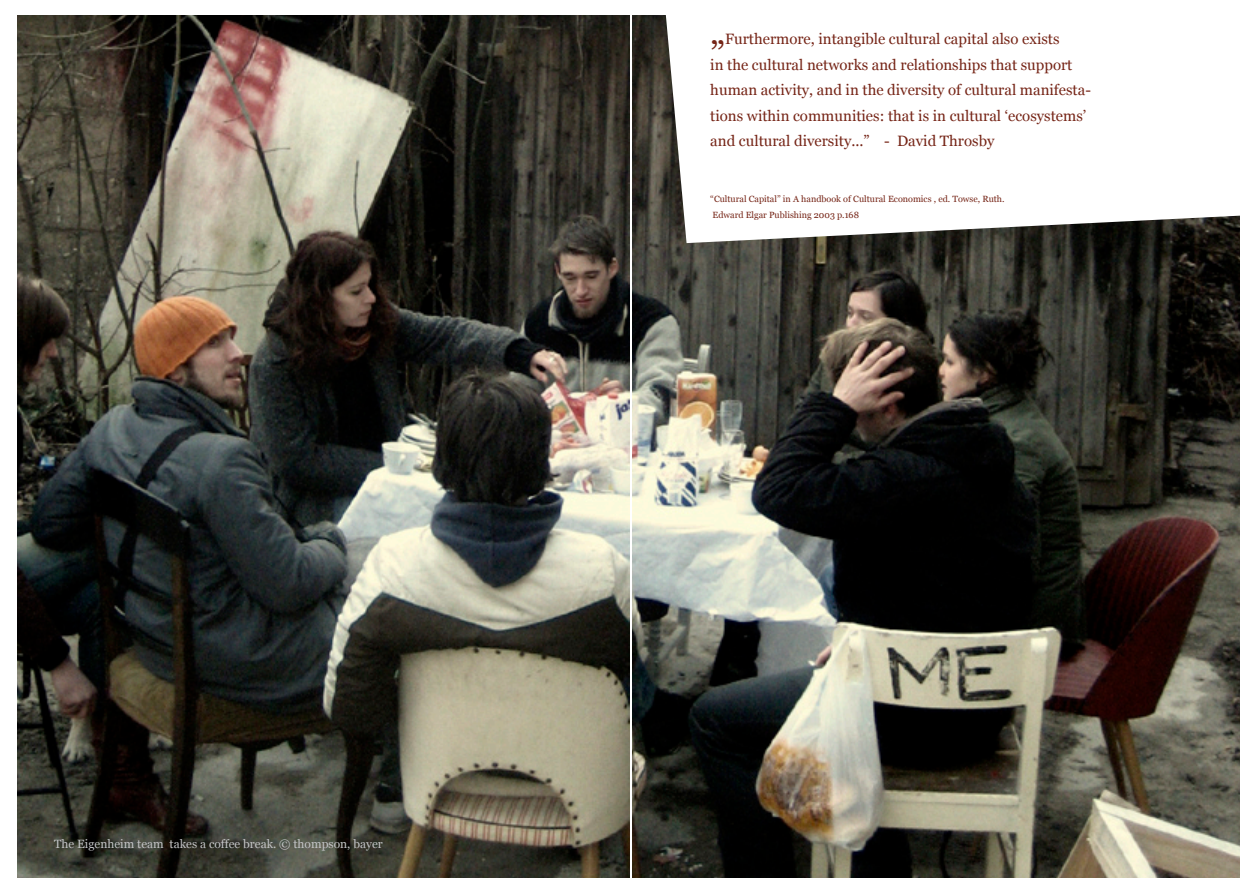
<style>
.page{position:relative;width:1259px;height:893px;background:#fff}
.page>*{position:absolute;margin:0;border:0;box-sizing:border-box;transform-origin:0 0}
.t1{font:36px "Georgia";color:#752416}
.t2{font:15px/25.5px "Georgia";color:#752416}
.t3{font:12px "Georgia";color:#c3c4c6}
.t4{font:9px/15.3px "Georgia";color:#752416}
</style>
<div class="page">
<img style="left:17px;top:15px;width:612px;height:863px">
<img style="left:632px;top:15px;width:608px;height:863px">
<svg style="left:663px;top:15px;width:577px;height:228px"></svg>
<p class="t3" style="left:54px;top:837px;width:330px">The Eigenheim team takes a coffee break. © thompson, bayer</p>
<p class="t2" style="left:710px;top:26px;width:382px;text-indent:15px">Furthermore, intangible cultural capital also exists<br>in the cultural networks and relationships that support human activity, and in the diversity of cultural manifesta&shy;tions within communities: that is in cultural ‘ecosystems’ and cultural diversity...” - David Throsby</p>
<h1 class="t1" style="left:710px;top:11px;width:16px">„</h1>
<p class="t4" style="left:710px;top:192px;width:296px">“Cultural Capital” in A handbook of Cultural Economics , ed. Towse, Ruth.<br>Edward Elgar Publishing 2003 p.168</p>
</div>
